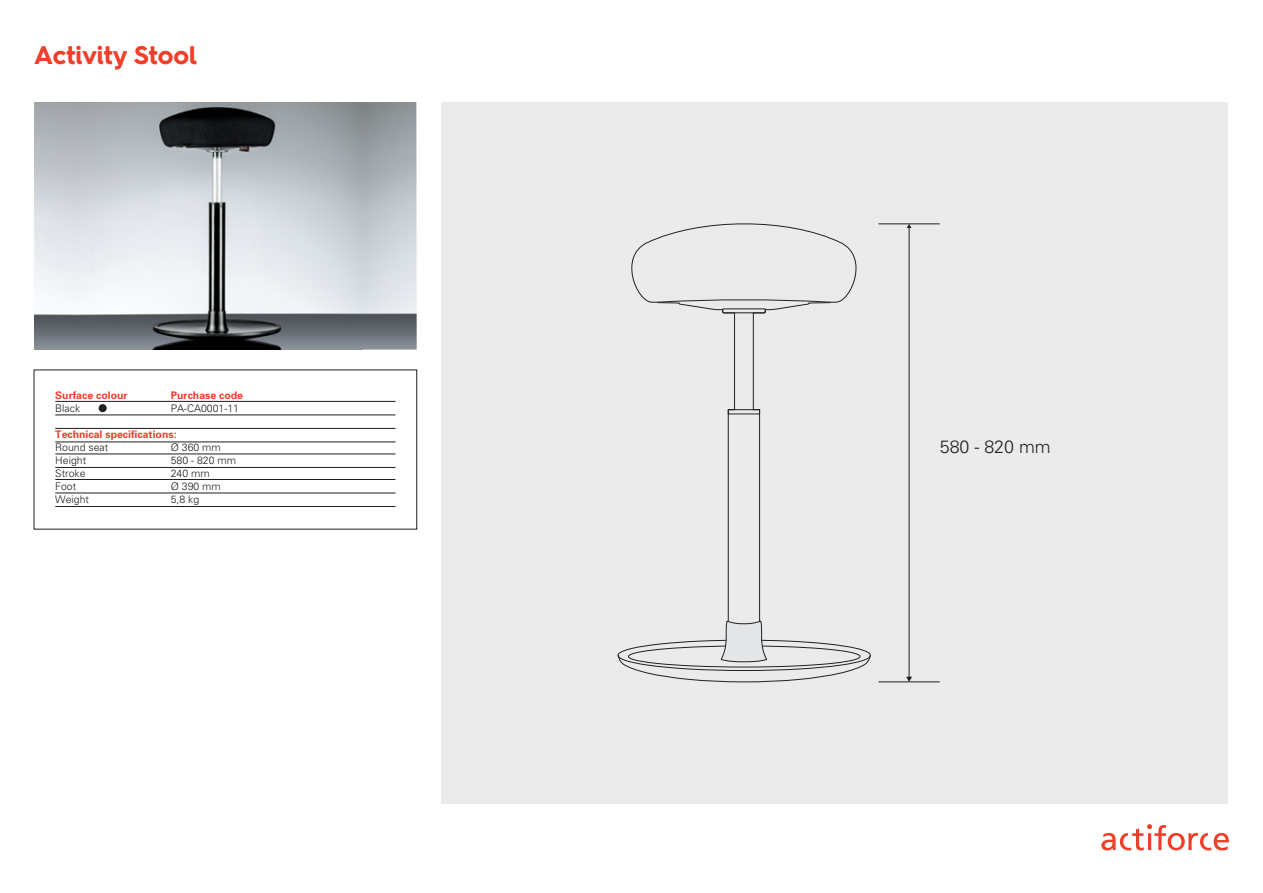
<style>
.page{position:relative;width:1263px;height:893px;background:#fff}
.page>*{position:absolute;margin:0;border:0;box-sizing:border-box;transform-origin:0 0}
.t1{font:700 25.5px "Hurme Geometric Sans 4";color:#ef3e2a}
.t2{font:300 17.85px "Univers LT Std";color:#231f20}
.t3{font:300 10.5px "Univers";color:#1d1d1b}
.t4{font:700 10.5px "Univers";color:#ef3e2a}
</style>
<div class="page">
<img style="left:34px;top:102px;width:383px;height:248px">
<svg style="left:1101px;top:824px;width:128px;height:26px"></svg>
<hr style="left:55px;top:415px;width:340px;height:1px;background:#1d1d1b">
<hr style="left:55px;top:428px;width:340px;height:1px;background:#1d1d1b">
<hr style="left:55px;top:401px;width:340px;height:1px;background:#1d1d1b">
<div style="left:441px;top:102px;width:787px;height:702px;background:#ebebeb"></div>
<hr style="left:55px;top:442px;width:340px;height:1px;background:#1d1d1b">
<hr style="left:55px;top:454px;width:340px;height:1px;background:#1d1d1b">
<hr style="left:55px;top:467px;width:340px;height:1px;background:#1d1d1b">
<hr style="left:55px;top:479px;width:340px;height:1px;background:#1d1d1b">
<hr style="left:55px;top:493px;width:340px;height:1px;background:#1d1d1b">
<hr style="left:55px;top:506px;width:340px;height:1px;background:#1d1d1b">
<svg style="left:631px;top:223px;width:226px;height:395px"></svg>
<svg style="left:657px;top:299px;width:174px;height:4px"></svg>
<div style="left:728px;top:409px;width:32px;height:5px;border:1px solid #231f20"></div>
<svg style="left:618px;top:618px;width:253px;height:64px"></svg>
<hr style="left:878px;top:223px;width:62px;height:1px;background:#231f20">
<hr style="left:878px;top:681px;width:62px;height:1px;background:#231f20">
<hr style="left:909px;top:227px;width:1px;height:451px;background:#231f20">
<svg style="left:907px;top:224px;width:4px;height:4px"></svg>
<svg style="left:906px;top:677px;width:6px;height:5px"></svg>
<div style="left:99px;top:404px;width:8px;height:8px;background:#231f20;border-radius:50%"></div>
<h1 class="t1" style="left:34px;top:37px;width:164px">Activity Stool</h1>
<p class="t4" style="left:55px;top:388px;width:74px">Surface colour</p>
<p class="t4" style="left:171px;top:388px;width:74px">Purchase code</p>
<p class="t3" style="left:55px;top:402px;width:27px">Black</p>
<p class="t3" style="left:171px;top:402px;width:70px">PA-CA0001-11</p>
<p class="t4" style="left:55px;top:427px;width:123px">Technical specifications:</p>
<p class="t3" style="left:55px;top:441px;width:55px">Round seat</p>
<p class="t3" style="left:171px;top:441px;width:52px">Ø 360 mm</p>
<p class="t3" style="left:55px;top:454px;width:32px">Height</p>
<p class="t3" style="left:171px;top:454px;width:67px">580 - 820 mm</p>
<p class="t3" style="left:55px;top:467px;width:32px">Stroke</p>
<p class="t3" style="left:171px;top:467px;width:41px">240 mm</p>
<p class="t3" style="left:55px;top:480px;width:23px">Foot</p>
<p class="t3" style="left:171px;top:480px;width:52px">Ø 390 mm</p>
<p class="t3" style="left:55px;top:493px;width:35px">Weight</p>
<p class="t3" style="left:171px;top:493px;width:30px">5,8 kg</p>
<h2 class="t2" style="left:940px;top:436px;width:112px">580 - 820 mm</h2>
</div>
